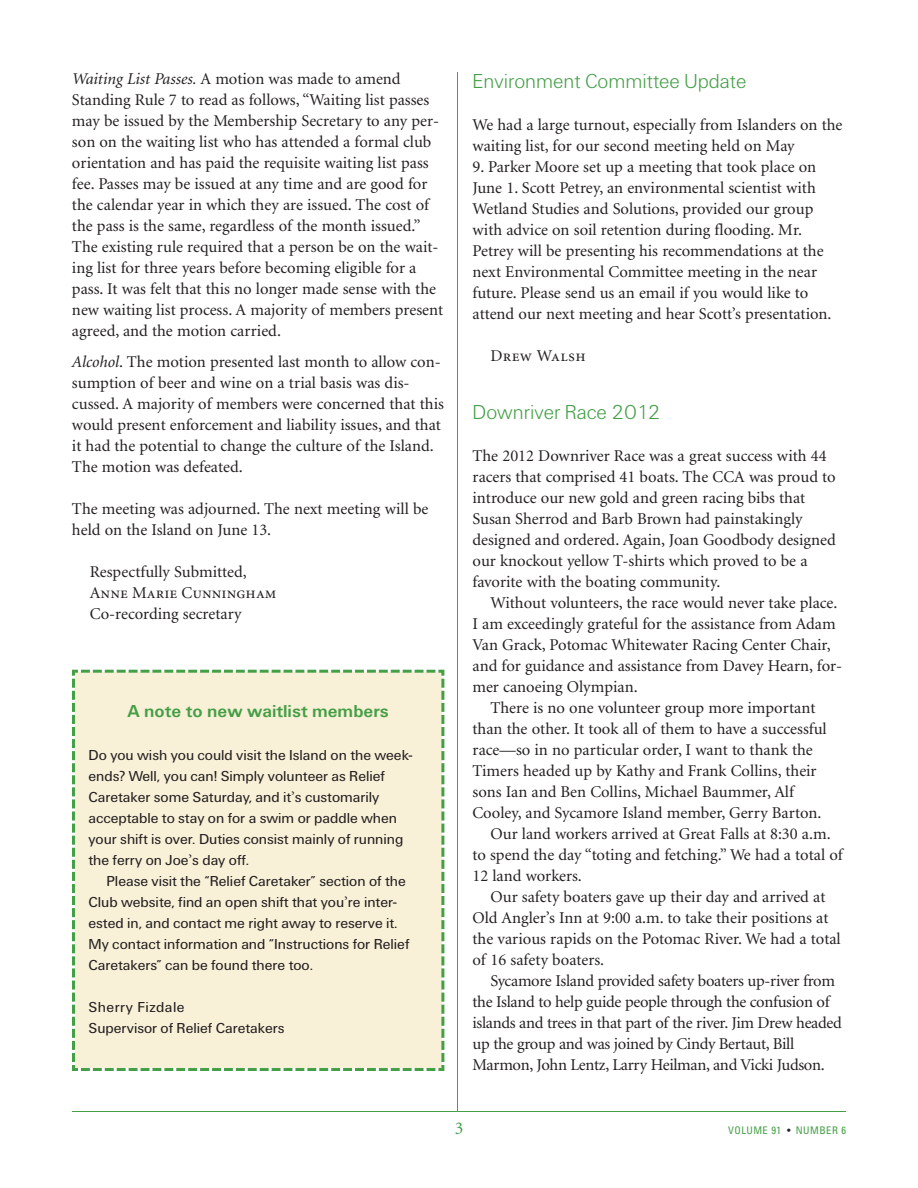
<style>
.page{position:relative;width:918px;height:1188px;background:#fff}
.page>*{position:absolute;margin:0;border:0;box-sizing:border-box;transform-origin:0 0}
.t1{font:21px "U45";color:#449f46}
.t2{font:18px "U65";color:#449f46}
.t3{font:18px "Minion";color:#449f46}
.t4{font:16.5px/21px "Minion";color:#231f20}
.t5{font:16.5px "Minion";letter-spacing:-.02em;color:#231f20}
.t6{font:16.5px "Minion Regular SC";color:#231f20}
.t7{font:16.5px "Minion Regular SC";letter-spacing:.025em;color:#231f20}
.t8{font:15px/21px "U55";color:#231f20}
.t9{font:condensed 10.5px "Univers";letter-spacing:.045em;color:#449f46}
.s1{font-style:italic}
.s2{font-family:"Minion"}
.s3{color:#231f20}
</style>
<div class="page">
<hr style="left:457px;top:72px;width:1px;height:1040px;background:#449f46">
<hr style="left:72px;top:1111px;width:774px;height:1px;background:#449f46">
<div style="left:72px;top:669px;width:373px;height:402px;background:#f8f0d7"></div>
<p class="t4" style="left:72px;top:69px;width:373px"><span class="s1">Waiting List Passes.</span> A motion was made to amend Standing Rule 7 to read as follows, “Waiting list passes may be issued by the Membership Secretary to any per&shy;son on the waiting list who has attended a formal club orientation and has paid the requisite waiting list pass fee. Passes may be issued at any time and are good for the calendar year in which they are issued. The cost of the pass is the same, regardless of the month issued.” The existing rule required that a person be on the wait&shy;ing list for three years before becoming eligible for a pass. It was felt that this no longer made sense with the new waiting list process. A majority of members present agreed, and the motion carried.</p>
<p class="t4" style="left:72px;top:353px;width:373px"><span class="s1">Alcohol</span>. The motion presented last month to allow con&shy;sumption of beer and wine on a trial basis was dis&shy;cussed. A majority of members were concerned that this would present enforcement and liability issues, and that it had the potential to change the culture of the Island.<br>The motion was defeated.</p>
<p class="t4" style="left:72px;top:500px;width:358px">The meeting was adjourned. The next meeting will be held on the Island on June 13.</p>
<p class="t4" style="left:90px;top:563px;width:158px">Respectfully Submitted,</p>
<p class="t6" style="left:90px;top:586px;width:188px">Anne Marie Cunningham</p>
<p class="t4" style="left:90px;top:605px;width:153px">Co-recording secretary</p>
<p class="t2" style="left:127px;top:705px;width:263px">A note to new waitlist members</p>
<p class="t8" style="left:88px;top:746px;width:325px">Do you wish you could visit the Island on the week&shy;ends? Well, you can! Simply volunteer as Relief Caretaker some Saturday, and it<span class="s2">’</span>s customarily acceptable to stay on for a swim or paddle when your shift is over. Duties consist mainly of running the ferry on Joe<span class="s2">’</span>s day off.</p>
<p class="t8" style="left:89px;top:872px;width:322px;text-indent:18px">Please visit the “Relief Caretaker” section of the Club website, find an open shift that you<span class="s2">’</span>re inter&shy;ested in, and contact me right away to reserve it.<br>My contact information and “Instructions for Relief Caretakers” can be found there too.</p>
<p class="t8" style="left:89px;top:998px;width:197px">Sherry Fizdale<br>Supervisor of Relief Caretakers</p>
<p class="t1" style="left:472px;top:74px;width:275px">Environment Committee Update</p>
<p class="t4" style="left:472px;top:115px;width:372px">We had a large turnout, especially from Islanders on the waiting list, for our second meeting held on May</p>
<p class="t4" style="left:472px;top:157px;width:361px">9. Parker Moore set up a meeting that took place on June 1. Scott Petrey, an environmental scientist with Wetland Studies and Solutions, provided our group with advice on soil retention during flooding. Mr.<br>Petrey will be presenting his recommendations at the next Environmental Committee meeting in the near future. Please send us an email if you would like to attend our next meeting and hear Scott’s presentation.</p>
<p class="t7" style="left:490px;top:349px;width:97px">Drew Walsh</p>
<p class="t1" style="left:472px;top:405px;width:190px">Downriver Race 2012</p>
<p class="t4" style="left:472px;top:446px;width:365px">The 2012 Downriver Race was a great success with 44 racers that comprised 41 boats. The CCA was proud to introduce our new gold and green racing bibs that Susan Sherrod and Barb Brown had painstakingly designed and ordered. Again, Joan Goodbody designed our knockout yellow T-shirts which proved to be a favorite with the boating community.</p>
<p class="t4" style="left:490px;top:593px;width:348px">Without volunteers, the race would never take place.</p>
<p class="t4" style="left:472px;top:614px;width:365px">I am exceedingly grateful for the assistance from Adam</p>
<p class="t4" style="left:472px;top:635px;width:360px">Van Grack, Potomac Whitewater Racing Center Chair,</p>
<p class="t4" style="left:472px;top:656px;width:371px">and for guidance and assistance from Davey Hearn, for-</p>
<p class="t4" style="left:472px;top:677px;width:167px">mer canoeing Olympian.</p>
<p class="t4" style="left:490px;top:698px;width:327px">There is no one volunteer group more important</p>
<p class="t4" style="left:472px;top:719px;width:356px">than the other. It took all of them to have a successful</p>
<p class="t4" style="left:472px;top:740px;width:342px">race—so in no particular order, I want to thank the</p>
<p class="t4" style="left:472px;top:761px;width:346px">Timers headed up by Kathy and Frank Collins, their</p>
<p class="t4" style="left:472px;top:782px;width:323px">sons Ian and Ben Collins, Michael Baummer, Alf</p>
<p class="t4" style="left:472px;top:803px;width:351px">Cooley, and Sycamore Island member, Gerry Barton.</p>
<p class="t4" style="left:490px;top:824px;width:342px">Our land workers arrived at Great Falls at 8:30 a.m.</p>
<p class="t4" style="left:472px;top:845px;width:372px">to spend the day “toting and fetching.” We had a total of</p>
<p class="t4" style="left:472px;top:866px;width:111px">12 land workers.</p>
<p class="t4" style="left:490px;top:887px;width:336px">Our safety boaters gave up their day and arrived at</p>
<p class="t4" style="left:472px;top:908px;width:358px">Old Angler’s Inn at 9:00 a.m. to take their positions at</p>
<p class="t4" style="left:472px;top:929px;width:370px">the various rapids on the Potomac River. We had a total</p>
<p class="t4" style="left:472px;top:950px;width:133px">of 16 safety boaters.</p>
<p class="t5" style="left:490px;top:974px;width:346px">Sycamore Island provided safety boaters up-river from</p>
<p class="t5" style="left:472px;top:995px;width:359px">the Island to help guide people through the confusion of</p>
<p class="t5" style="left:472px;top:1016px;width:371px">islands and trees in that part of the river. Jim Drew headed</p>
<p class="t5" style="left:472px;top:1037px;width:323px">up the group and was joined by Cindy Bertaut, Bill</p>
<p class="t5" style="left:472px;top:1058px;width:354px">Marmon, John Lentz, Larry Heilman, and Vicki Judson.</p>
<p class="t3" style="left:455px;top:1121px;width:10px">3</p>
<p class="t9" style="left:728px;top:1126px;width:119px">VOLUME 91 <span class="s3">•</span> NUMBER 6</p>
</div>
